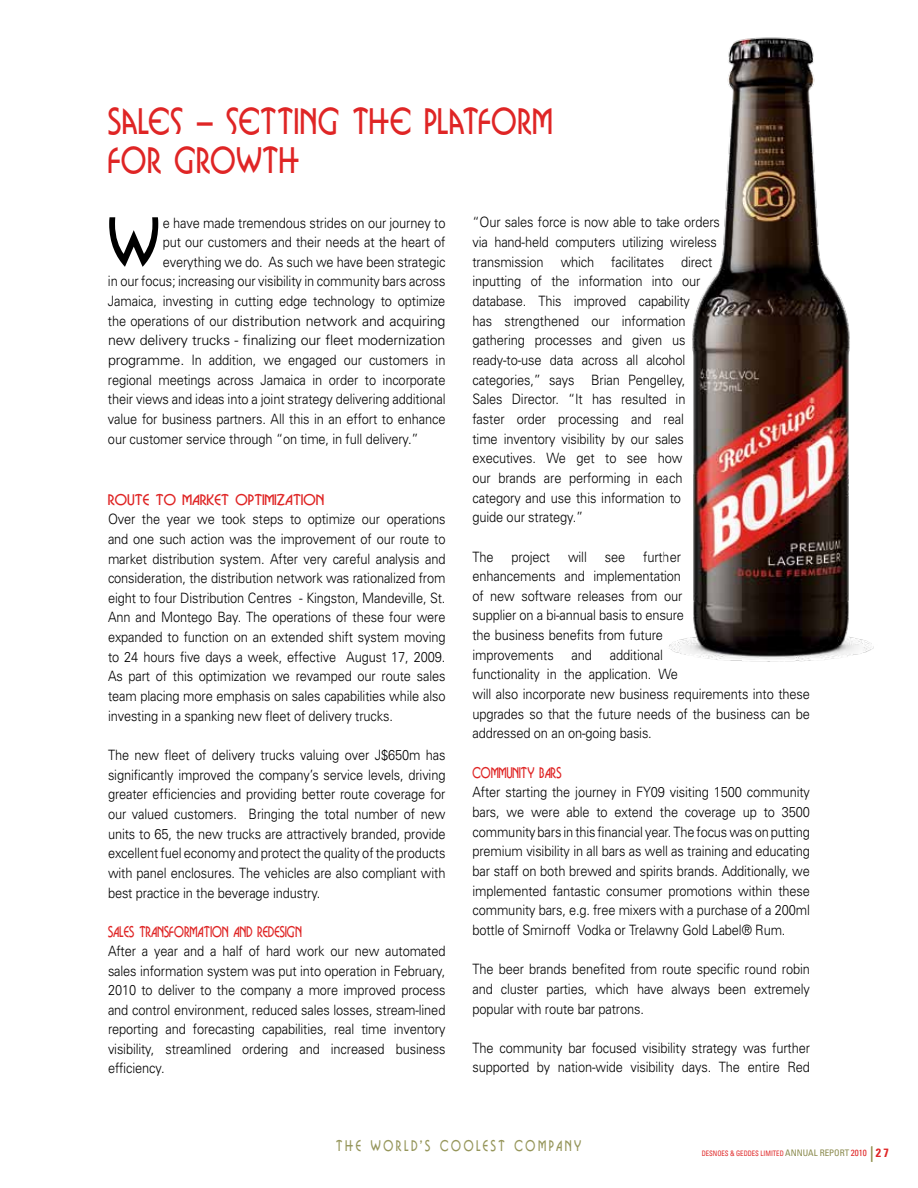
<style>
.page{position:relative;width:918px;height:1188px;background:#fff}
.page>*{position:absolute;margin:0;border:0;box-sizing:border-box;transform-origin:0 0}
.t1{font:69px "Businko";color:#000;scale:.9 1}
.t2{font:36px/39px "Businko";letter-spacing:.01em;color:#df2525;scale:.85 1}
.t3{font:15px "Businko";color:#df2525;scale:.8 1}
.t4{font:15px "Businko";color:#df2525}
.t5{font:15px "Businko";letter-spacing:.21em;color:#96965b;scale:.8 1}
.t6{font:300 14.25px/19.6px "Univers";letter-spacing:-.01em;color:#000;text-align:justify;scale:.9 1}
.t7{font:300 14.25px "Univers";letter-spacing:-.01em;color:#000}
.t8{font:condensed 7.5px "Univers";color:#df2525;scale:.9 1}
.s1{font-size:9px;color:#89894b}
.s2{font-size:9px}
.s3{font-size:14.85px;color:#89894b}
.s4{font-weight:700;font-size:12px}
</style>
<div class="page">
<svg style="left:871px;top:1146px;width:1px;height:16px"></svg>
<img style="left:669px;top:37px;width:205px;height:625px">
<h2 class="t2" style="left:108px;top:102px;width:525px">SALES – SETTING THE PLATFORM<br>FOR GROWTH</h2>
<h1 class="t1" style="left:108px;top:202px;width:56px">W</h1>
<p class="t6" style="left:163px;top:212px;width:316px">e have made tremendous strides on our journey to</p>
<p class="t6" style="left:163px;top:232px;width:316px">put our customers and their needs at the heart of</p>
<p class="t6" style="left:163px;top:252px;width:316px">everything we do. As such we have been strategic</p>
<p class="t6" style="left:108px;top:271px;width:377px">in our focus; increasing our visibility in community bars across</p>
<p class="t6" style="left:108px;top:291px;width:376px">Jamaica, investing in cutting edge technology to optimize</p>
<p class="t6" style="left:108px;top:310px;width:376px">the operations of our distribution network and acquiring</p>
<p class="t7" style="left:108px;top:332px;width:339px">new delivery trucks - finalizing our fleet modernization</p>
<p class="t7" style="left:108px;top:351px;width:339px">programme. In addition, we engaged our customers in</p>
<p class="t6" style="left:108px;top:369px;width:377px">regional meetings across Jamaica in order to incorporate</p>
<p class="t6" style="left:108px;top:389px;width:377px">their views and ideas into a joint strategy delivering additional</p>
<p class="t6" style="left:108px;top:409px;width:377px">value for business partners. All this in an effort to enhance</p>
<p class="t6" style="left:108px;top:428px;width:347px">our customer service through “on time, in full delivery.”</p>
<p class="t4" style="left:108px;top:490px;width:218px">ROUTE TO MARKET OPTIMIZATION</p>
<p class="t6" style="left:108px;top:509px;width:377px">Over the year we took steps to optimize our operations and one such action was the improvement of our route to market distribution system. After very careful analysis and consideration, the distribution network was rationalized from eight to four Distribution Centres - Kingston, Mandeville, St.<br>Ann and Montego Bay. The operations of these four were expanded to function on an extended shift system moving to 24 hours five days a week, effective August 17, 2009.<br>As part of this optimization we revamped our route sales team placing more emphasis on sales capabilities while also investing in a spanking new fleet of delivery trucks.</p>
<p class="t6" style="left:108px;top:745px;width:377px">The new fleet of delivery trucks valuing over J$650m has significantly improved the company’s service levels, driving greater efficiencies and providing better route coverage for our valued customers. Bringing the total number of new units to 65, the new trucks are attractively branded, provide excellent fuel economy and protect the quality of the products with panel enclosures. The vehicles are also compliant with best practice in the beverage industry.</p>
<p class="t3" style="left:108px;top:922px;width:244px">SALES TRANSFORMATION AND REDESIGN</p>
<p class="t6" style="left:108px;top:941px;width:377px">After a year and a half of hard work our new automated sales information system was put into operation in February, 2010 to deliver to the company a more improved process and control environment, reduced sales losses, stream-lined reporting and forecasting capabilities, real time inventory visibility, streamlined ordering and increased business efficiency.</p>
<p class="t6" style="left:472px;top:212px;width:276px;text-align:left">“Our sales force is now able to take orders via hand-held computers utilizing wireless transmission which facilitates direct inputting of the information into our database. This improved capability<br>has strengthened our information gathering processes and given us ready-to-use data across all alcohol categories,” says Brian Pengelley,<br>Sales Director. “It has resulted in faster order processing and real<br>time inventory visibility by our sales executives. We get to see how<br>our brands are performing in each category and use this information to<br>guide our strategy.”</p>
<p class="t6" style="left:472px;top:546px;width:25px">The</p>
<p class="t6" style="left:512px;top:546px;width:44px">project</p>
<p class="t6" style="left:568px;top:546px;width:22px">will</p>
<p class="t6" style="left:605px;top:546px;width:24px">see</p>
<p class="t6" style="left:472px;top:546px;width:237px;text-align:left;text-indent:171px">further enhancements and implementation of new software releases from our supplier on a bi-annual basis to ensure the business benefits from future improvements</p>
<p class="t6" style="left:472px;top:645px;width:377px;text-align:left;text-indent:137px">additional<br>functionality in the application. We<br>will also incorporate new business requirements into these upgrades so that the future needs of the business can be addressed on an on-going basis.</p>
<p class="t3" style="left:472px;top:764px;width:113px">COMMUNITY BARS</p>
<p class="t6" style="left:472px;top:782px;width:377px">After starting the journey in FY09 visiting 1500 community bars, we were able to extend the coverage up to 3500 community bars in this financial year. The focus was on putting premium visibility in all bars as well as training and educating bar staff on both brewed and spirits brands. Additionally, we implemented fantastic consumer promotions within these community bars, e.g. free mixers with a purchase of a 200ml bottle of Smirnoff Vodka or Trelawny Gold Label® Rum.</p>
<p class="t6" style="left:472px;top:959px;width:377px">The beer brands benefited from route specific round robin and cluster parties, which have always been extremely popular with route bar patrons.</p>
<p class="t6" style="left:472px;top:1038px;width:377px">The community bar focused visibility strategy was further supported by nation-wide visibility days. The entire Red</p>
<p class="t6" style="left:572px;top:645px;width:24px">and</p>
<p class="t5" style="left:336px;top:1137px;width:308px">THE WORLD’S COOLEST COMPANY</p>
<p class="t8" style="left:702px;top:1148px;width:209px">DESNOES &amp; GEDDES LIMITED <span class="s1">ANN UAL REPORT</span> <span class="s2">2010</span> <span class="s3">|</span> <span class="s4">2 7</span></p>
</div>
